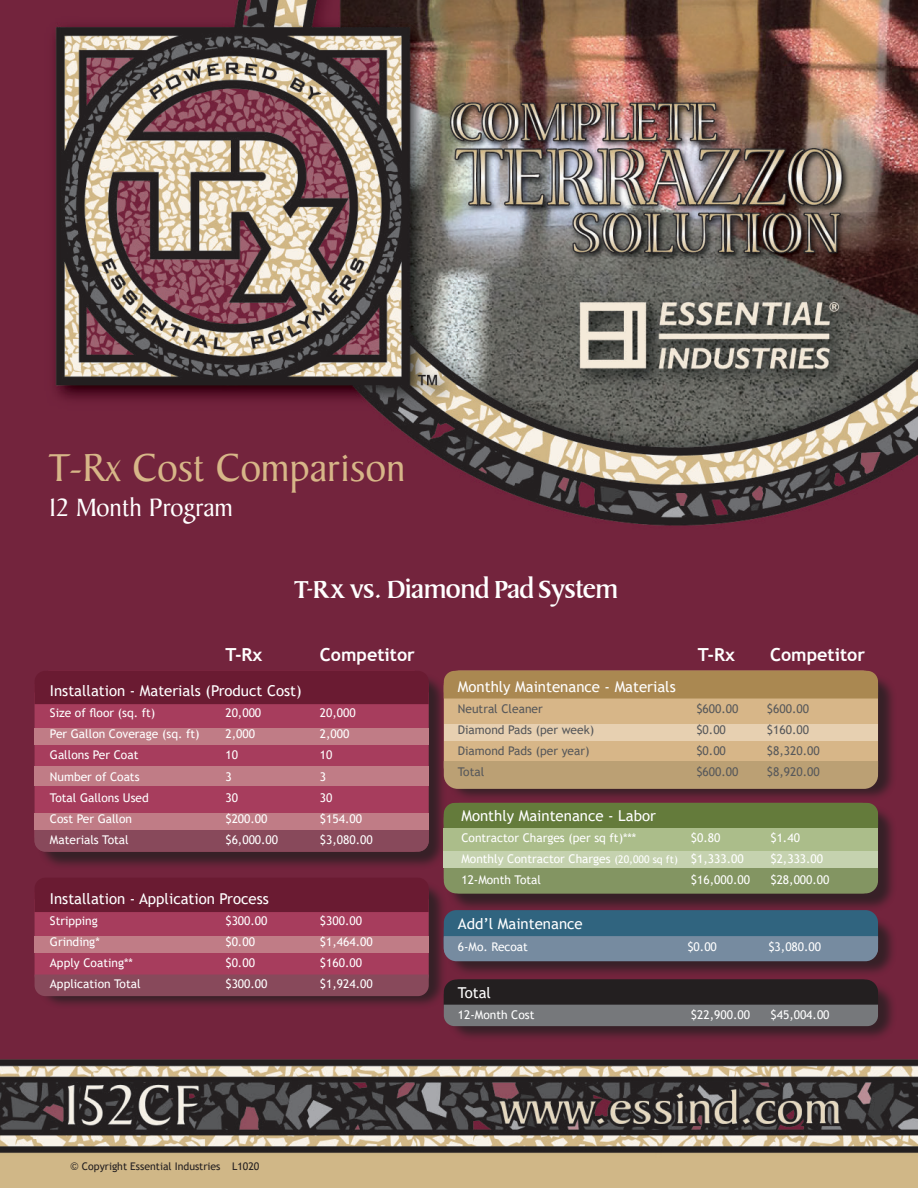
<style>
.page{position:relative;width:918px;height:1188px;background:#fff}
.page>*{position:absolute;margin:0;border:0;box-sizing:border-box;transform-origin:0 0}
.t1{font:42px "Baker Signet";color:#d7b688}
.t2{font:27px "Baker Signet";color:#fff}
.t3{font:700 25.5px "Baker Signet";color:#fff}
.t4{font:700 18px "Trebuchet MS";color:#fff}
.t5{font:15px "Trebuchet MS";color:#fff}
.t6{font:12px "Trebuchet MS";color:#fff}
.t7{font:12px "Trebuchet MS";color:#57585a}
.t8{font:10.5px "Trebuchet MS";color:#231f20}
.s1{font-family:"Futura BT";font-weight:500;font-stretch:condensed}
.s2{font-size:10.5px}
</style>
<div class="page">
<img style="left:0;top:0;width:917px;height:1188px">
<div style="left:37px;top:673px;width:411px;height:197px;background:#231f20;opacity:.75"></div>
<div style="left:35px;top:671px;width:394px;height:181px;background:#a73d5d;border-radius:16px"></div>
<div style="left:37px;top:881px;width:411px;height:128px;background:#231f20;opacity:.75"></div>
<div style="left:35px;top:879px;width:394px;height:112px;background:#a73d5d;border-radius:16px"></div>
<div style="left:35px;top:671px;width:394px;height:33px;background:#6a1b32"></div>
<div style="left:35px;top:766px;width:394px;height:20px;background:#c07c86"></div>
<div style="left:35px;top:728px;width:394px;height:17px;background:#c07c86"></div>
<div style="left:35px;top:813px;width:394px;height:17px;background:#c07c86"></div>
<div style="left:35px;top:830px;width:394px;height:22px;background:#88495b"></div>
<div style="left:35px;top:878px;width:394px;height:34px;background:#6a1b32"></div>
<div style="left:35px;top:936px;width:394px;height:17px;background:#c07c86"></div>
<div style="left:35px;top:975px;width:394px;height:21px;background:#88495b"></div>
<div style="left:446px;top:982px;width:450px;height:60px;background:#231f20;opacity:.75"></div>
<svg style="left:444px;top:980px;width:434px;height:46px;background:#49484a"></svg>
<div style="left:446px;top:805px;width:451px;height:107px;background:#231f20;opacity:.75"></div>
<div style="left:444px;top:868px;width:434px;height:25px;background:#839562"></div>
<svg style="left:444px;top:803px;width:434px;height:48px;background:#869a60"></svg>
<div style="left:444px;top:851px;width:434px;height:17px;background:#c5d2af"></div>
<div style="left:446px;top:673px;width:451px;height:128px;background:#231f20;opacity:.75"></div>
<div style="left:444px;top:671px;width:434px;height:112px;background:#d7b688;border-radius:16px"></div>
<div style="left:444px;top:724px;width:434px;height:17px;background:#e7d0b1"></div>
<div style="left:444px;top:671px;width:434px;height:28px;background:#aa8851"></div>
<div style="left:444px;top:761px;width:434px;height:28px;background:#bba074"></div>
<div style="left:446px;top:916px;width:450px;height:61px;background:#231f20;opacity:.75"></div>
<svg style="left:444px;top:910px;width:434px;height:51px;background:#52768e"></svg>
<p class="t1" style="left:49px;top:445px;width:358px">T-Rx Cost Comparison</p>
<p class="t2" style="left:49px;top:493px;width:186px">12 Month Program</p>
<p class="t3" style="left:295px;top:574px;width:325px">T-Rx vs. Diamond Pad System</p>
<p class="t4" style="left:225px;top:644px;width:39px">T-Rx</p>
<p class="t4" style="left:320px;top:644px;width:97px">Competitor</p>
<p class="t4" style="left:698px;top:644px;width:39px">T-Rx</p>
<p class="t4" style="left:770px;top:644px;width:97px">Competitor</p>
<p class="t5" style="left:50px;top:681px;width:253px">Installation - Materials (Product Cost)</p>
<p class="t6" style="left:50px;top:705px;width:107px">Size of floor (sq. ft)</p>
<p class="t6" style="left:225px;top:705px;width:37px">20,000</p>
<p class="t6" style="left:320px;top:705px;width:37px">20,000</p>
<p class="t6" style="left:50px;top:726px;width:151px">Per Gallon Coverage (sq. ft)</p>
<p class="t6" style="left:225px;top:726px;width:31px">2,000</p>
<p class="t6" style="left:320px;top:726px;width:31px">2,000</p>
<p class="t6" style="left:50px;top:748px;width:90px">Gallons Per Coat</p>
<p class="t6" style="left:225px;top:748px;width:14px">10</p>
<p class="t6" style="left:320px;top:748px;width:14px">10</p>
<p class="t6" style="left:50px;top:769px;width:91px">Number of Coats</p>
<p class="t6" style="left:225px;top:769px;width:8px">3</p>
<p class="t6" style="left:320px;top:769px;width:8px">3</p>
<p class="t6" style="left:50px;top:790px;width:100px">Total Gallons Used</p>
<p class="t6" style="left:225px;top:790px;width:14px">30</p>
<p class="t6" style="left:320px;top:790px;width:14px">30</p>
<p class="t6" style="left:50px;top:811px;width:84px">Cost Per Gallon</p>
<p class="t6" style="left:225px;top:811px;width:44px">$200.00</p>
<p class="t6" style="left:320px;top:811px;width:44px">$154.00</p>
<p class="t6" style="left:50px;top:832px;width:80px">Materials Total</p>
<p class="t6" style="left:225px;top:832px;width:54px">$6,000.00</p>
<p class="t6" style="left:320px;top:832px;width:54px">$3,080.00</p>
<p class="t5" style="left:50px;top:889px;width:221px">Installation - Application Process</p>
<p class="t6" style="left:50px;top:913px;width:49px">Stripping</p>
<p class="t6" style="left:225px;top:913px;width:44px">$300.00</p>
<p class="t6" style="left:320px;top:913px;width:44px">$300.00</p>
<p class="t6" style="left:50px;top:934px;width:51px">Grinding*</p>
<p class="t6" style="left:225px;top:934px;width:31px">$0.00</p>
<p class="t6" style="left:320px;top:934px;width:54px">$1,464.00</p>
<p class="t6" style="left:50px;top:955px;width:84px">Apply Coating**</p>
<p class="t6" style="left:225px;top:955px;width:31px">$0.00</p>
<p class="t6" style="left:320px;top:955px;width:44px">$160.00</p>
<p class="t6" style="left:50px;top:977px;width:92px">Application Total</p>
<p class="t6" style="left:225px;top:977px;width:44px">$300.00</p>
<p class="t6" style="left:320px;top:977px;width:54px">$1,924.00</p>
<p class="t8" style="left:70px;top:1160px;width:191px"><span class="s1">©</span> Copyright Essential Industries L1020</p>
<p class="t5" style="left:458px;top:677px;width:219px">Monthly Maintenance - Materials</p>
<p class="t7" style="left:458px;top:701px;width:86px">Neutral Cleaner</p>
<p class="t7" style="left:696px;top:701px;width:44px">$600.00</p>
<p class="t7" style="left:767px;top:701px;width:44px">$600.00</p>
<p class="t7" style="left:458px;top:722px;width:138px">Diamond Pads (per week)</p>
<p class="t7" style="left:696px;top:722px;width:31px">$0.00</p>
<p class="t7" style="left:767px;top:722px;width:44px">$160.00</p>
<p class="t7" style="left:458px;top:743px;width:133px">Diamond Pads (per year)</p>
<p class="t7" style="left:696px;top:743px;width:31px">$0.00</p>
<p class="t7" style="left:767px;top:743px;width:54px">$8,320.00</p>
<p class="t7" style="left:458px;top:764px;width:28px">Total</p>
<p class="t7" style="left:696px;top:764px;width:44px">$600.00</p>
<p class="t7" style="left:767px;top:764px;width:54px">$8,920.00</p>
<p class="t5" style="left:461px;top:806px;width:196px">Monthly Maintenance - Labor</p>
<p class="t6" style="left:461px;top:830px;width:176px">Contractor Charges (per sq ft)***</p>
<p class="t6" style="left:691px;top:830px;width:31px">$0.80</p>
<p class="t6" style="left:770px;top:830px;width:31px">$1.40</p>
<p class="t6" style="left:461px;top:851px;width:284px">Monthly Contractor Charges <span class="s2">(20,000 sq ft)</span> $1,333.00</p>
<p class="t6" style="left:770px;top:851px;width:54px">$2,333.00</p>
<p class="t6" style="left:461px;top:872px;width:81px">12-Month Total</p>
<p class="t6" style="left:691px;top:872px;width:61px">$16,000.00</p>
<p class="t6" style="left:770px;top:872px;width:61px">$28,000.00</p>
<p class="t5" style="left:458px;top:915px;width:126px">Add’l Maintenance</p>
<p class="t6" style="left:458px;top:939px;width:72px">6-Mo. Recoat</p>
<p class="t6" style="left:687px;top:939px;width:31px">$0.00</p>
<p class="t6" style="left:768px;top:939px;width:54px">$3,080.00</p>
<p class="t5" style="left:458px;top:984px;width:35px">Total</p>
<p class="t6" style="left:458px;top:1008px;width:78px">12-Month Cost</p>
<p class="t6" style="left:691px;top:1008px;width:61px">$22,900.00</p>
<p class="t6" style="left:770px;top:1008px;width:61px">$45,004.00</p>
</div>
